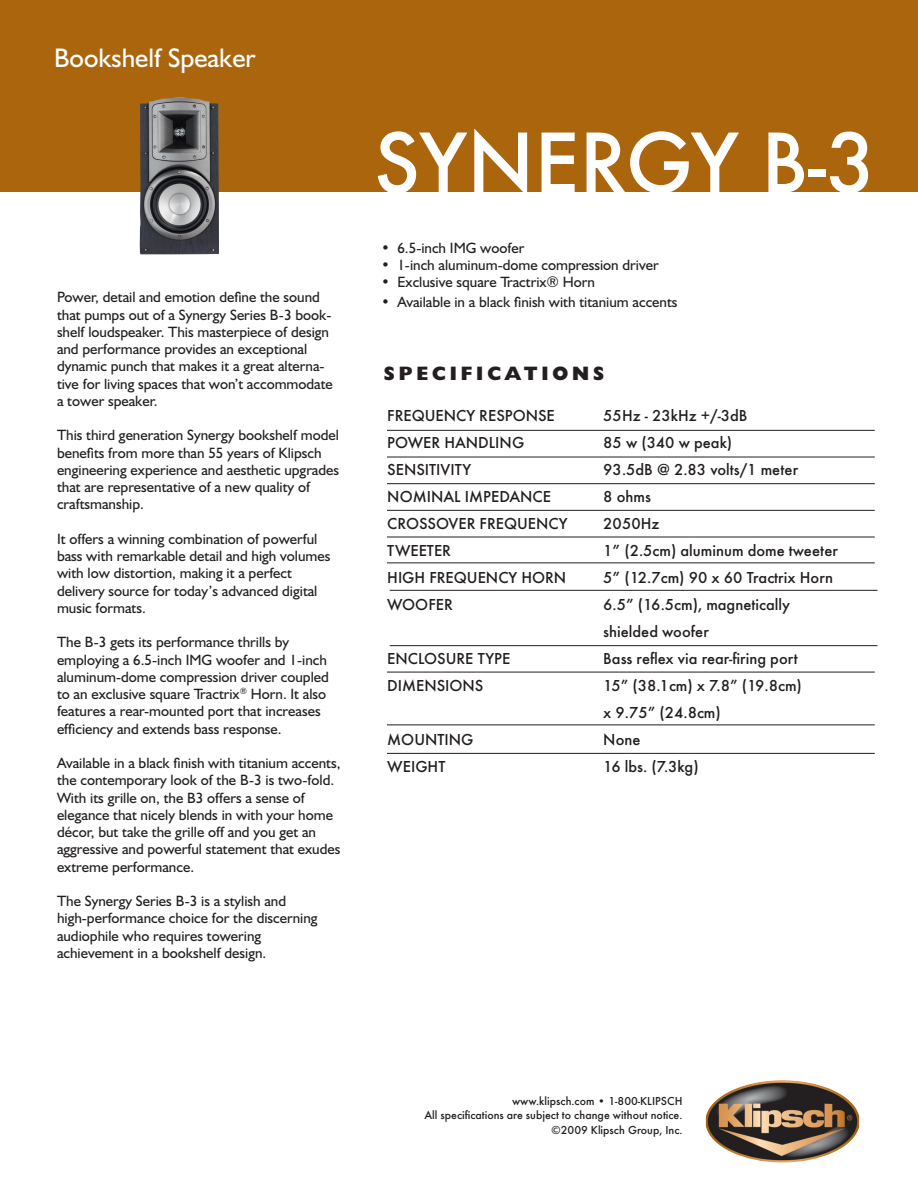
<style>
.page{position:relative;width:918px;height:1188px;background:#fff}
.page>*{position:absolute;margin:0;border:0;box-sizing:border-box;transform-origin:0 0}
.t1{font:500 90px "Futura T";letter-spacing:-.005em;color:#fff}
.t2{font:27px "Humanist 521 BT";color:#fff}
.t3{font:800 19.5px "Humanist 521 BT";letter-spacing:.2em;color:#231f20}
.t4{font:500 16.5px/27px "Futura T";color:#231f20}
.t5{font:15px/17.2px "Humanist 521 BT";color:#231f20}
.t6{font:500 12px/14.4px "Futura T";color:#231f20;text-align:right}
</style>
<div class="page">
<div style="left:0;top:0;width:918px;height:191px;background:#ab650c"></div>
<img style="left:706px;top:1080px;width:153px;height:82px">
<img style="left:139px;top:97px;width:80px;height:157px">
<hr style="left:387px;top:430px;width:488px;height:1px;background:#231f20">
<hr style="left:387px;top:457px;width:488px;height:1px;background:#231f20">
<hr style="left:387px;top:483px;width:488px;height:1px;background:#231f20">
<hr style="left:387px;top:510px;width:488px;height:1px;background:#231f20">
<hr style="left:387px;top:537px;width:488px;height:1px;background:#231f20">
<hr style="left:387px;top:562px;width:488px;height:1px;background:#231f20">
<hr style="left:387px;top:753px;width:488px;height:1px;background:#231f20">
<hr style="left:390px;top:590px;width:488px;height:1px;background:#231f20">
<hr style="left:390px;top:645px;width:488px;height:1px;background:#231f20">
<hr style="left:387px;top:672px;width:488px;height:1px;background:#231f20">
<hr style="left:387px;top:724px;width:488px;height:1px;background:#231f20">
<h2 class="t2" style="left:54px;top:41px;width:203px">Bookshelf Speaker</h2>
<p class="t5" style="left:57px;top:288px;width:277px">Power, detail and emotion define the sound that pumps out of a Synergy Series B-3 book&shy;shelf loudspeaker. This masterpiece of design and performance provides an exceptional dynamic punch that makes it a great alterna&shy;tive for living spaces that won’t accommodate a tower speaker.</p>
<p class="t5" style="left:57px;top:426px;width:284px">This third generation Synergy bookshelf model benefits from more than 55 years of Klipsch engineering experience and aesthetic upgrades that are representative of a new quality of craftsmanship.</p>
<p class="t5" style="left:57px;top:530px;width:275px">It offers a winning combination of powerful bass with remarkable detail and high volumes with low distortion, making it a perfect delivery source for today’s advanced digital music formats.</p>
<p class="t5" style="left:57px;top:633px;width:273px">The B-3 gets its performance thrills by employing a 6.5-inch IMG woofer and 1-inch aluminum-dome compression driver coupled to an exclusive square Tractrix<sup>®</sup> Horn. It also features a rear-mounted port that increases efficiency and extends bass response.</p>
<p class="t5" style="left:57px;top:754px;width:285px">Available in a black finish with titanium accents, the contemporary look of the B-3 is two-fold.<br>With its grille on, the B3 offers a sense of elegance that nicely blends in with your home décor, but take the grille off and you get an aggressive and powerful statement that exudes extreme performance.</p>
<p class="t5" style="left:57px;top:892px;width:262px">The Synergy Series B-3 is a stylish and high-performance choice for the discerning audiophile who requires towering achievement in a bookshelf design.</p>
<h1 class="t1" style="left:374px;top:110px;width:505px">SYNERGY B-3</h1>
<p class="t5" style="left:381px;top:239px;width:145px">• 6.5-inch IMG woofer</p>
<p class="t5" style="left:381px;top:256px;width:279px">• 1-inch aluminum-dome compression driver</p>
<p class="t5" style="left:381px;top:273px;width:216px">• Exclusive square Tractrix® Horn</p>
<p class="t5" style="left:381px;top:293px;width:298px">• Available in a black finish with titanium accents</p>
<h3 class="t3" style="left:384px;top:361px;width:220px">SPECIFICATIONS</h3>
<p class="t4" style="left:387px;top:402px;width:169px">FREQUENCY RESPONSE</p>
<p class="t4" style="left:603px;top:402px;width:146px">55Hz - 23kHz +/-3dB</p>
<p class="t4" style="left:387px;top:429px;width:139px">POWER HANDLING</p>
<p class="t4" style="left:603px;top:429px;width:131px">85 w (340 w peak)</p>
<p class="t4" style="left:387px;top:456px;width:85px">SENSITIVITY</p>
<p class="t4" style="left:603px;top:456px;width:196px">93.5dB @ 2.83 volts/1 meter</p>
<p class="t4" style="left:387px;top:483px;width:165px">NOMINAL IMPEDANCE</p>
<p class="t4" style="left:603px;top:483px;width:49px">8 ohms</p>
<p class="t4" style="left:387px;top:510px;width:182px">CROSSOVER FREQUENCY</p>
<p class="t4" style="left:603px;top:510px;width:58px">2050Hz</p>
<p class="t4" style="left:387px;top:537px;width:65px">TWEETER</p>
<p class="t4" style="left:603px;top:537px;width:236px">1” (2.5cm) aluminum dome tweeter</p>
<p class="t4" style="left:387px;top:564px;width:181px">HIGH FREQUENCY HORN</p>
<p class="t4" style="left:603px;top:564px;width:231px">5” (12.7cm) 90 x 60 Tractrix Horn</p>
<p class="t4" style="left:387px;top:591px;width:67px">WOOFER</p>
<p class="t4" style="left:603px;top:591px;width:188px">6.5” (16.5cm), magnetically shielded woofer</p>
<p class="t4" style="left:387px;top:645px;width:125px">ENCLOSURE TYPE</p>
<p class="t4" style="left:603px;top:645px;width:196px">Bass reflex via rear-firing port</p>
<p class="t4" style="left:387px;top:672px;width:98px">DIMENSIONS</p>
<p class="t4" style="left:603px;top:672px;width:200px">15” (38.1cm) x 7.8” (19.8cm) x 9.75” (24.8cm)</p>
<p class="t4" style="left:387px;top:726px;width:88px">MOUNTING</p>
<p class="t4" style="left:603px;top:726px;width:39px">None</p>
<p class="t4" style="left:387px;top:753px;width:60px">WEIGHT</p>
<p class="t4" style="left:603px;top:753px;width:97px">16 lbs. (7.3kg)</p>
<p class="t6" style="left:424px;top:1093px;width:260px">www.klipsch.com • 1-800-KLIPSCH<br>All specifications are subject to change without notice. ©2009 Klipsch Group, Inc.</p>
</div>
